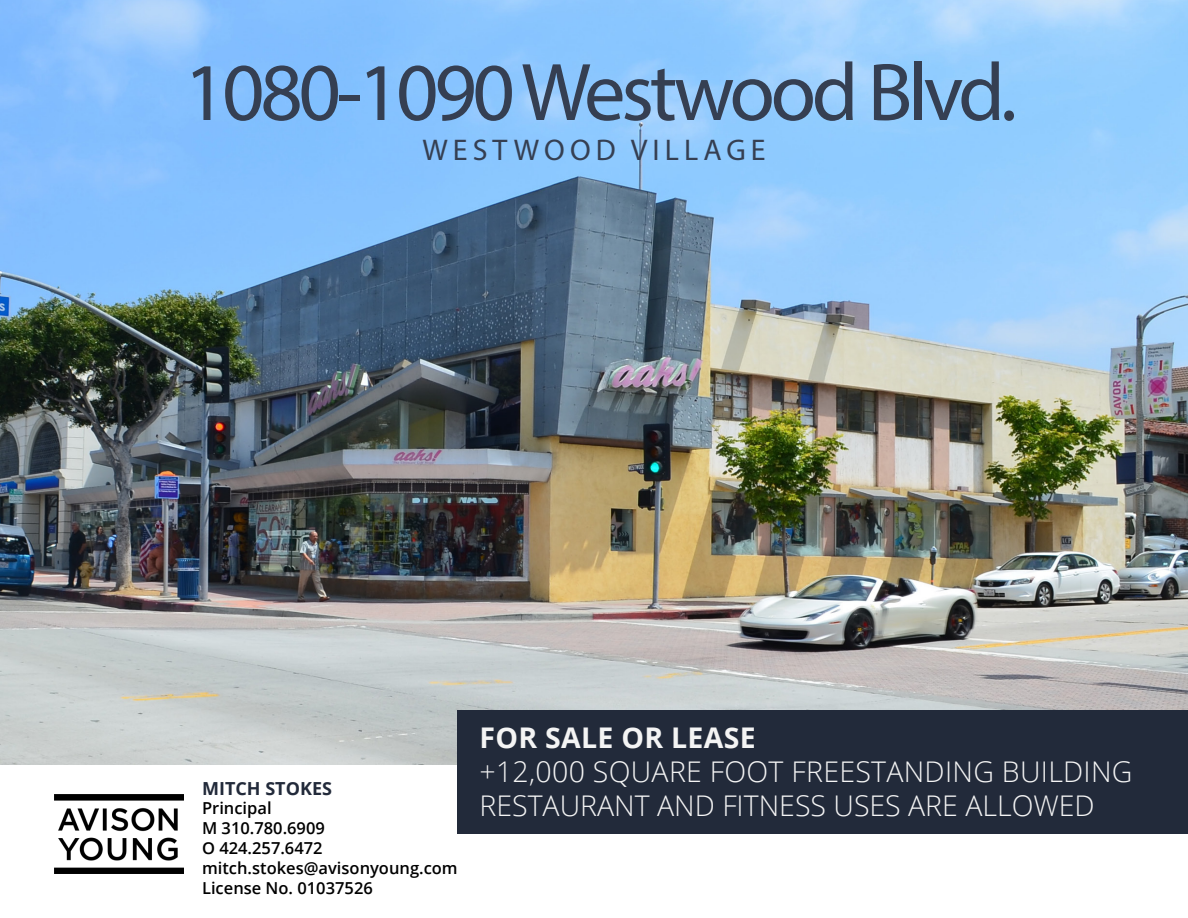
<style>
.page{position:relative;width:1188px;height:918px;background:#fff}
.page>*{position:absolute;margin:0;border:0;box-sizing:border-box;transform-origin:0 0}
.t1{font:82.5px "Myriad Pro";letter-spacing:-.05em;color:#353f52}
.t2{font:30px "Myriad Pro";letter-spacing:.17em;color:#353f52}
.t3{font:300 28.5px/34.2px "Open Sans";letter-spacing:.01em;color:#f4f4f4}
.t4{font:700 28.5px "Open Sans";letter-spacing:.01em;color:#f4f4f4}
.t5{font:700 18px "Open Sans";color:#222a3a}
.t6{font:600 16.5px/19.8px "Open Sans";color:#000}
</style>
<div class="page">
<img style="left:0;top:0;width:1188px;height:765px">
<div style="left:458px;top:711px;width:730px;height:123px;background:#222a3a"></div>
<img style="left:54px;top:795px;width:130px;height:79px">
<h1 class="t1" style="left:184px;top:41px;width:835px">1080-1090 Westwood Blvd.</h1>
<h2 class="t2" style="left:422px;top:131px;width:345px">WESTWOOD VILLAGE</h2>
<p class="t5" style="left:202px;top:775px;width:131px">MITCH STOKES</p>
<p class="t6" style="left:202px;top:798px;width:257px">Principal<br>M 310.780.6909<br>O 424.257.6472 mitch.stokes@avisonyoung.com<br>License No. 01037526</p>
<h3 class="t4" style="left:480px;top:718px;width:278px">FOR SALE OR LEASE</h3>
<h3 class="t3" style="left:480px;top:754px;width:655px">+12,000 SQUARE FOOT FREESTANDING BUILDING<br>RESTAURANT AND FITNESS USES ARE ALLOWED</h3>
</div>
